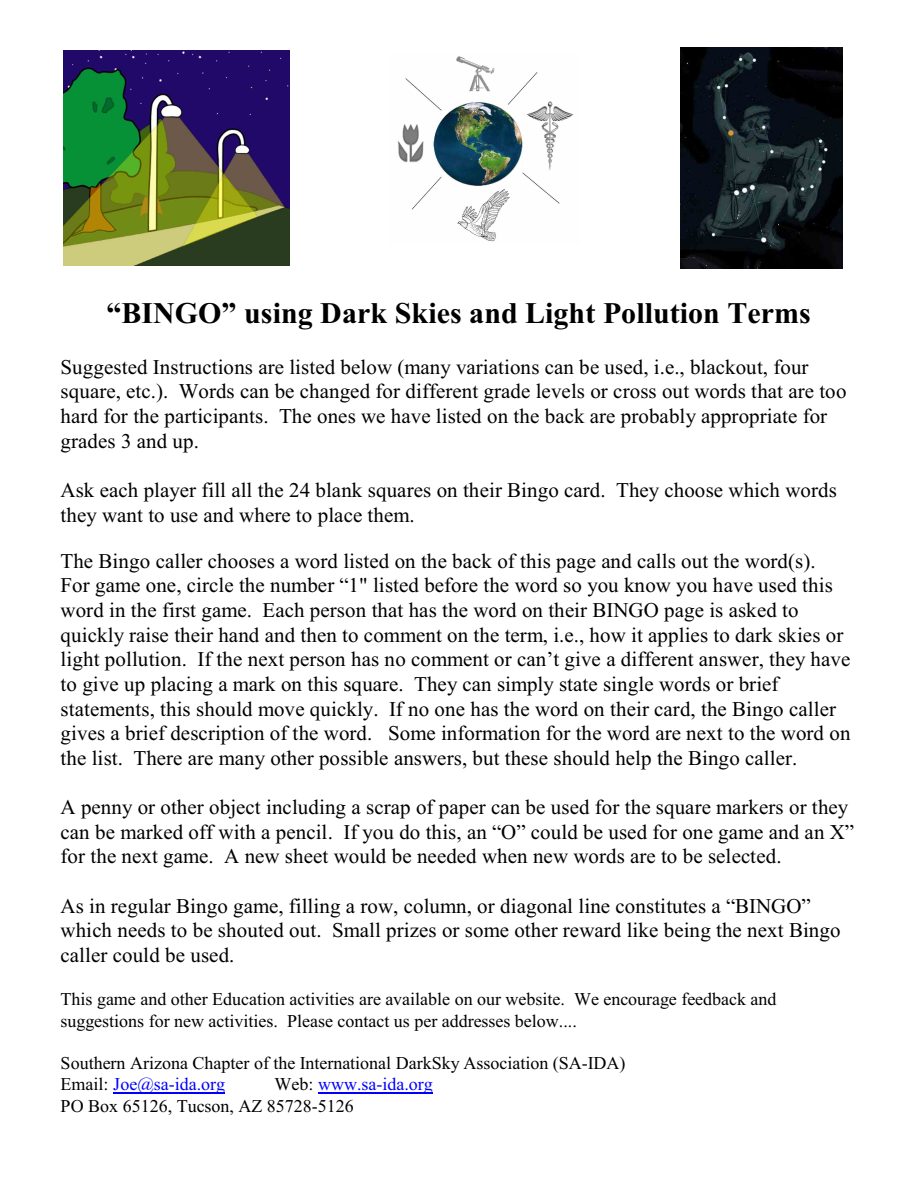
<style>
.page{position:relative;width:918px;height:1188px;background:#fff}
.page>*{position:absolute;margin:0;border:0;box-sizing:border-box;transform-origin:0 0}
.t1{font:700 30px "Times New Roman";color:#000}
.t2{font:21px/24.6px "Times New Roman";color:#000}
.t3{font:18px/21.3px "Times New Roman";color:#000}
.s1{color:#00f}
</style>
<div class="page">
<hr style="left:113px;top:1093px;width:112px;height:1px;background:#00f">
<hr style="left:318px;top:1093px;width:115px;height:1px;background:#00f">
<img style="left:680px;top:48px;width:162px;height:220px">
<img style="left:63px;top:50px;width:226px;height:216px">
<img style="left:398px;top:56px;width:176px;height:186px">
<h1 class="t1" style="left:106px;top:303px;width:706px">“BINGO” using Dark Skies and Light Pollution Terms</h1>
<p class="t2" style="left:61px;top:356px;width:787px">Suggested Instructions are listed below (many variations can be used, i.e., blackout, four square, etc.). Words can be changed for different grade levels or cross out words that are too hard for the participants. The ones we have listed on the back are probably appropriate for grades 3 and up.</p>
<p class="t2" style="left:61px;top:480px;width:778px">Ask each player fill all the 24 blank squares on their Bingo card. They choose which words they want to use and where to place them.</p>
<p class="t2" style="left:61px;top:550px;width:791px">The Bingo caller chooses a word listed on the back of this page and calls out the word(s).<br>For game one, circle the number “1" listed before the word so you know you have used this word in the first game. Each person that has the word on their BINGO page is asked to quickly raise their hand and then to comment on the term, i.e., how it applies to dark skies or light pollution. If the next person has no comment or can’t give a different answer, they have to give up placing a mark on this square. They can simply state single words or brief statements, this should move quickly. If no one has the word on their card, the Bingo caller gives a brief description of the word. Some information for the word are next to the word on the list. There are many other possible answers, but these should help the Bingo caller.</p>
<p class="t2" style="left:61px;top:797px;width:795px">A penny or other object including a scrap of paper can be used for the square markers or they can be marked off with a pencil. If you do this, an “O” could be used for one game and an X” for the next game. A new sheet would be needed when new words are to be selected.</p>
<p class="t2" style="left:61px;top:895px;width:781px">As in regular Bingo game, filling a row, column, or diagonal line constitutes a “BINGO” which needs to be shouted out. Small prizes or some other reward like being the next Bingo caller could be used.</p>
<p class="t3" style="left:61px;top:990px;width:717px">This game and other Education activities are available on our website. We encourage feedback and suggestions for new activities. Please contact us per addresses below....</p>
<p class="t3" style="left:61px;top:1054px;width:566px">Southern Arizona Chapter of the International DarkSky Association (SA-IDA)<br>Email: <span class="s1">Joe@sa-ida.org</span></p>
<p class="t3" style="left:61px;top:1075px;width:374px;text-indent:214px">Web: <span class="s1">www.sa-ida.org<br></span>PO Box 65126, Tucson, AZ 85728-5126</p>
</div>
